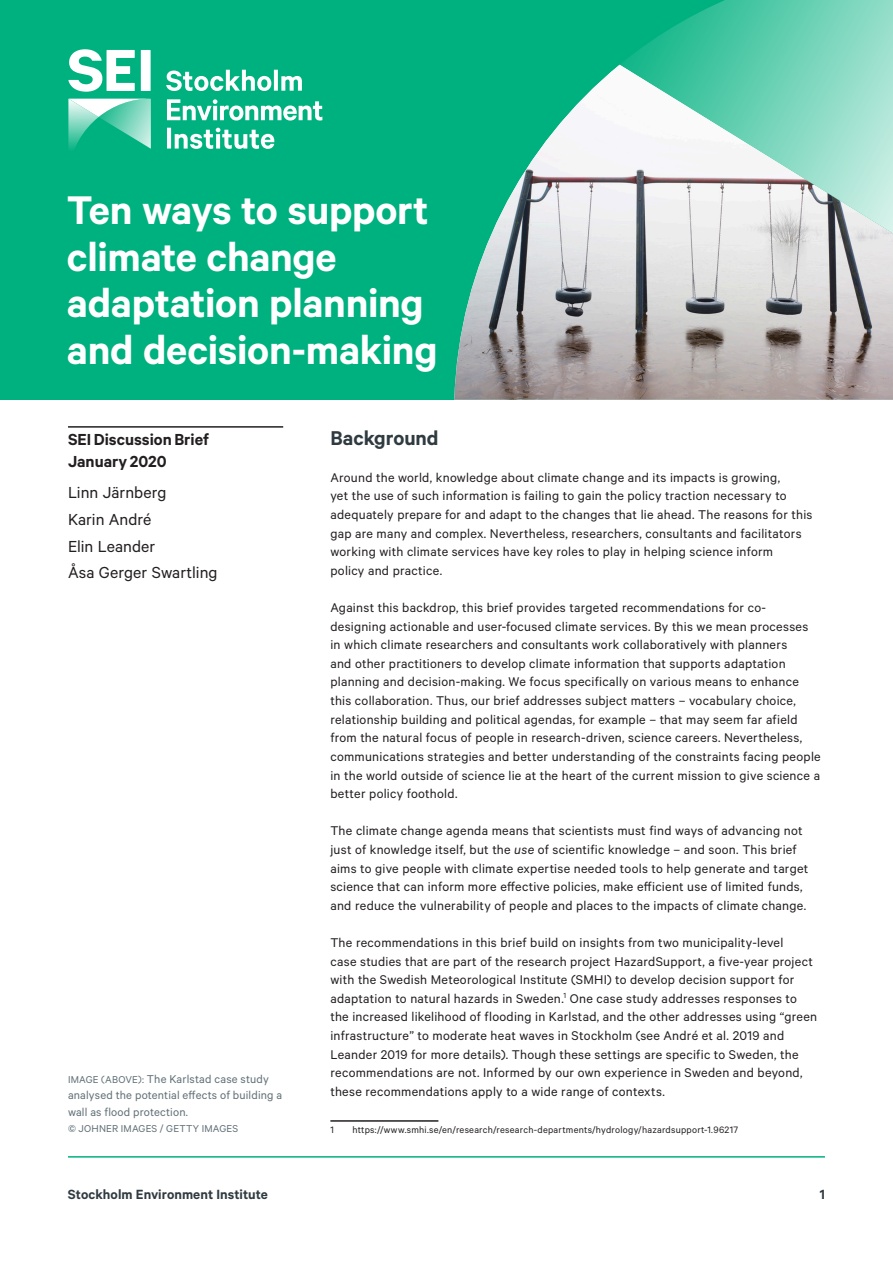
<style>
.page{position:relative;width:893px;height:1263px;background:#fff}
.page>*{position:absolute;margin:0;border:0;box-sizing:border-box;transform-origin:0 0}
.Title{font:600 45px/46.5px "Calibre";letter-spacing:-.005em;color:#fff}
.SR_Headling_level{font:600 22.5px "Calibre";letter-spacing:-.005em;color:#303b41}
.Authors_list{font:18px "Calibre";color:#231f20}
.Bold_line_rule_abo{font:600 18px/22.5px "Calibre";color:#231f20}
.t1{font:600 15px "Calibre";letter-spacing:.005em;color:#303b41}
.Body_text{font:14.25px/18.6px "Calibre";letter-spacing:.02em;color:#231f20}
.Caption{font:12.75px/16.5px "Calibre";letter-spacing:.01em;color:#617076}
.Caption-2{font:11.25px "Calibre";letter-spacing:.015em;color:#617076}
.Footnote{font:10.5px "Calibre";letter-spacing:.025em;color:#231f20}
.s1{font-size:11.25px}
.s2{font-style:italic}
</style>
<div class="page">
<hr style="left:68px;top:1156px;width:757px;height:1px;background:#00b180">
<div style="left:0;top:0;width:893px;height:400px;background:#00b180"></div>
<svg style="left:620px;top:0;width:273px;height:65px"></svg>
<svg style="left:68px;top:49px;width:67px;height:43px"></svg>
<div style="left:141px;top:50px;width:10px;height:41px;background:#fff"></div>
<svg style="left:68px;top:99px;width:83px;height:50px"></svg>
<svg style="left:167px;top:128px;width:107px;height:21px"></svg>
<svg style="left:167px;top:99px;width:155px;height:22px"></svg>
<svg style="left:166px;top:70px;width:136px;height:21px"></svg>
<img style="left:454px;top:65px;width:439px;height:335px">
<hr style="left:330px;top:1120px;width:108px;height:2px;background:#231f20">
<hr style="left:68px;top:426px;width:215px;height:2px;background:#231f20">
<p class="Title" style="left:67px;top:186px;width:372px">Ten ways to support climate change adaptation planning and decision-making</p>
<p class="Bold_line_rule_abo" style="left:68px;top:427px;width:143px">SEI Discussion Brief<br>January 2020</p>
<p class="Authors_list" style="left:68px;top:482px;width:100px">Linn Järnberg</p>
<p class="Authors_list" style="left:68px;top:509px;width:85px">Karin André</p>
<p class="Authors_list" style="left:68px;top:536px;width:89px">Elin Leander</p>
<p class="Authors_list" style="left:68px;top:562px;width:151px">Åsa Gerger Swartling</p>
<p class="Caption" style="left:68px;top:1070px;width:216px"><span class="s1">IMAGE (ABOVE):</span> The Karlstad case study analysed the potential effects of building a wall as flood protection.</p>
<p class="Caption-2" style="left:68px;top:1122px;width:172px">© JOHNER IMAGES / GETTY IMAGES</p>
<p class="SR_Headling_level" style="left:330px;top:424px;width:110px">Background</p>
<p class="Body_text" style="left:330px;top:468px;width:484px">Around the world, knowledge about climate change and its impacts is growing,<br>yet the use of such information is failing to gain the policy traction necessary to adequately prepare for and adapt to the changes that lie ahead. The reasons for this gap are many and complex. Nevertheless, researchers, consultants and facilitators working with climate services have key roles to play in helping science inform<br>policy and practice.</p>
<p class="Body_text" style="left:330px;top:598px;width:492px">Against this backdrop, this brief provides targeted recommendations for co&shy;designing actionable and user-focused climate services. By this we mean processes in which climate researchers and consultants work collaboratively with planners<br>and other practitioners to develop climate information that supports adaptation planning and decision-making. We focus specifically on various means to enhance this collaboration. Thus, our brief addresses subject matters – vocabulary choice, relationship building and political agendas, for example – that may seem far afield from the natural focus of people in research-driven, science careers. Nevertheless, communications strategies and better understanding of the constraints facing people in the world outside of science lie at the heart of the current mission to give science a better policy foothold.</p>
<p class="Body_text" style="left:330px;top:821px;width:480px">The climate change agenda means that scientists must find ways of advancing not just of knowledge itself, but the <span class="s2">use</span> of scientific knowledge – and soon. This brief aims to give people with climate expertise needed tools to help generate and target science that can inform more effective policies, make efficient use of limited funds, and reduce the vulnerability of people and places to the impacts of climate change.</p>
<p class="Body_text" style="left:330px;top:933px;width:488px">The recommendations in this brief build on insights from two municipality-level<br>case studies that are part of the research project HazardSupport, a five-year project with the Swedish Meteorological Institute (SMHI) to develop decision support for adaptation to natural hazards in Sweden.<sup>1</sup> One case study addresses responses to the increased likelihood of flooding in Karlstad, and the other addresses using “green infrastructure” to moderate heat waves in Stockholm (see André et al. 2019 and Leander 2019 for more details). Though these settings are specific to Sweden, the recommendations are not. Informed by our own experience in Sweden and beyond, these recommendations apply to a wide range of contexts.</p>
<p class="Footnote" style="left:330px;top:1123px;width:5px">1</p>
<p class="Footnote" style="left:352px;top:1123px;width:387px">https://www.smhi.se/en/research/research-departments/hydrology/hazardsupport-1.96217</p>
<p class="t1" style="left:68px;top:1186px;width:202px">Stockholm Environment Institute</p>
<p class="t1" style="left:820px;top:1186px;width:7px">1</p>
</div>
